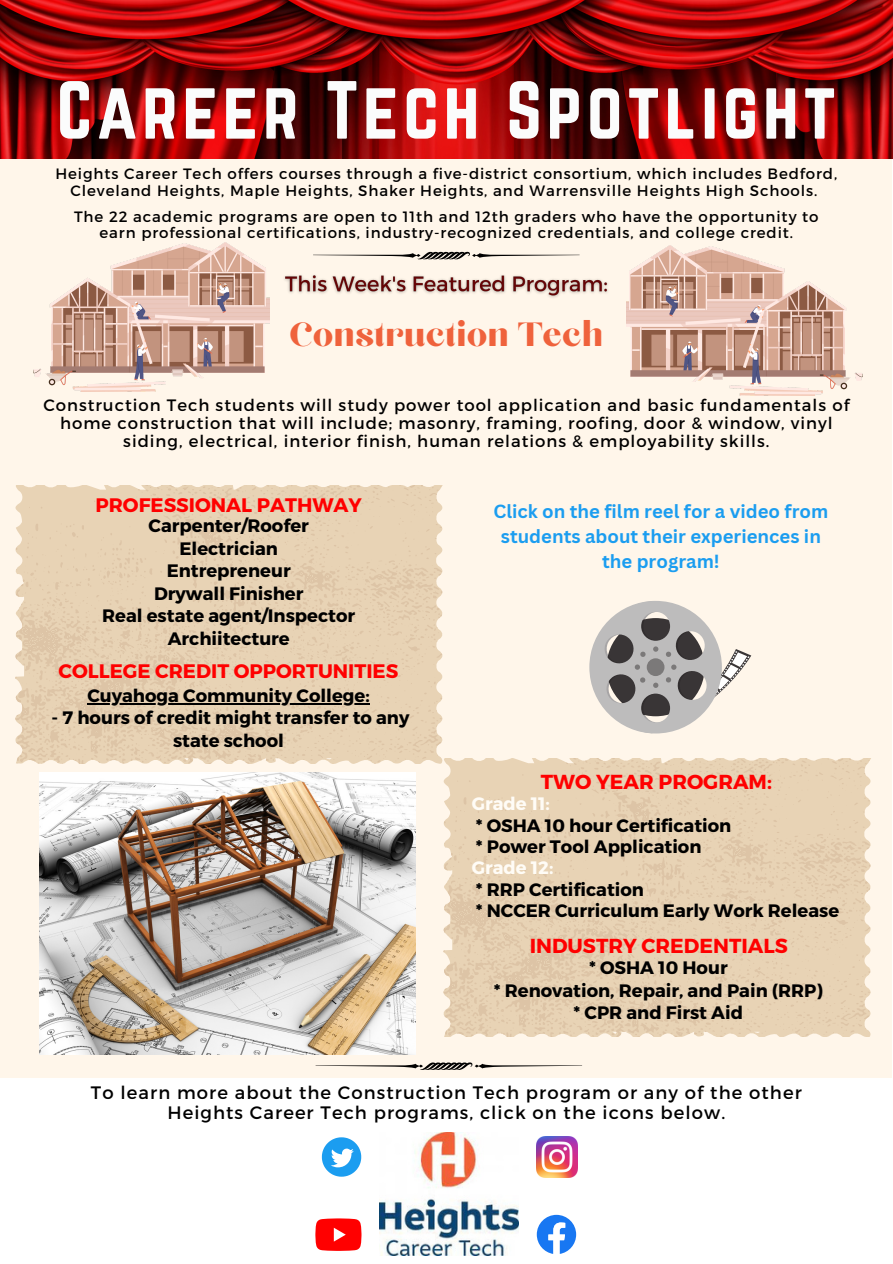
<style>
.page{position:relative;width:893px;height:1264px;background:#fff}
.page>*{position:absolute;margin:0;border:0;box-sizing:border-box;transform-origin:0 0}
.t1{font:72px "Norwester";letter-spacing:.06em;color:#fbfcfc}
.t2{font:42px "Chloe";color:#ef623c}
.t3{font:700 20.25px "Montserrat";color:#f00}
.t4{font:700 19.5px "Montserrat";color:#f00}
.t5{font:700 18.45px/24.9px "Canva Sans";color:#1b9df0;text-align:center}
.t6{font:700 18px/22.5px "Montserrat";color:#000;text-align:center}
.t7{font:18px/19px "Montserrat";letter-spacing:.06em;color:#000;text-align:center}
.t8{font:700 18px "Montserrat";color:#fffcf6}
.t9{font:16.5px/18px "Montserrat";letter-spacing:.06em;color:#000;text-align:center}
.t10{font:15px/16.5px "Montserrat";letter-spacing:.06em;color:#000;text-align:center}
</style>
<div class="page">
<img style="left:0;top:0;width:892px;height:158px">
<img style="left:379px;top:1132px;width:139px;height:123px">
<img style="left:536px;top:1136px;width:41px;height:41px">
<svg style="left:536px;top:1214px;width:40px;height:40px"></svg>
<svg style="left:322px;top:1137px;width:39px;height:39px"></svg>
<svg style="left:315px;top:1218px;width:46px;height:32px"></svg>
<div style="left:0;top:159px;width:891px;height:918px;background:#fff6ea"></div>
<svg style="left:313px;top:251px;width:266px;height:9px"></svg>
<svg style="left:315px;top:1062px;width:267px;height:8px"></svg>
<svg style="left:15px;top:485px;width:427px;height:278px;fill:#e8d3b5"></svg>
<svg style="left:589px;top:601px;width:162px;height:132px"></svg>
<svg style="left:443px;top:759px;width:427px;height:277px;fill:#e8d3b5"></svg>
<img style="left:34px;top:242px;width:236px;height:150px">
<img style="left:626px;top:246px;width:235px;height:149px">
<img style="left:39px;top:772px;width:377px;height:282px">
<hr style="left:87px;top:703px;width:282px;height:1px;background:#000">
<img style="left:284px;top:275px;width:324px;height:23px">
<h1 class="t1" style="left:56px;top:67px;width:781px">Career Tech Spotlight</h1>
<p class="t10" style="left:55px;top:165px;width:783px">Heights Career Tech offers courses through a five-district consortium, which includes Bedford,<br>Cleveland Heights, Maple Heights, Shaker Heights, and Warrensville Heights High Schools.</p>
<p class="t10" style="left:74px;top:208px;width:746px">The 22 academic programs are open to 11th and 12th graders who have the opportunity to earn professional certifications, industry-recognized credentials, and college credit.</p>
<h2 class="t2" style="left:289px;top:315px;width:315px">Construction Tech</h2>
<p class="t9" style="left:43px;top:395px;width:807px">Construction Tech students will study power tool application and basic fundamentals of home construction that will include; masonry, framing, roofing, door &amp; window, vinyl siding, electrical, interior finish, human relations &amp; employability skills.</p>
<p class="t4" style="left:95px;top:492px;width:268px">PROFESSIONAL PATHWAY</p>
<p class="t6" style="left:102px;top:514px;width:254px">Carpenter/Roofer<br>Electrician<br>Entrepreneur<br>Drywall Finisher<br>Real estate agent/Inspector<br>Archiitecture</p>
<p class="t4" style="left:59px;top:658px;width:341px">COLLEGE CREDIT OPPORTUNITIES</p>
<p class="t6" style="left:87px;top:683px;width:284px">Cuyahoga Community College:</p>
<p class="t6" style="left:52px;top:706px;width:359px">- 7 hours of credit might transfer to any state school</p>
<p class="t5" style="left:493px;top:498px;width:336px">Click on the film reel for a video from students about their experiences in the program!</p>
<p class="t3" style="left:541px;top:769px;width:232px">TWO YEAR PROGRAM:</p>
<p class="t8" style="left:471px;top:792px;width:80px">Grade 11:</p>
<p class="t6" style="left:476px;top:813px;width:257px;line-height:21.3px;text-align:left">* OSHA 10 hour Certification * Power Tool Application</p>
<p class="t8" style="left:471px;top:856px;width:83px">Grade 12:</p>
<p class="t6" style="left:476px;top:877px;width:365px;line-height:21.3px;text-align:left">* RRP Certification<br>* NCCER Curriculum Early Work Release</p>
<p class="t3" style="left:529px;top:932px;width:259px">INDUSTRY CREDENTIALS</p>
<p class="t6" style="left:494px;top:955px;width:330px">* OSHA 10 Hour<br>* Renovation, Repair, and Pain (RRP) * CPR and First Aid</p>
<p class="t7" style="left:91px;top:1082px;width:712px">To learn more about the Construction Tech program or any of the other<br>Heights Career Tech programs, click on the icons below.</p>
</div>
